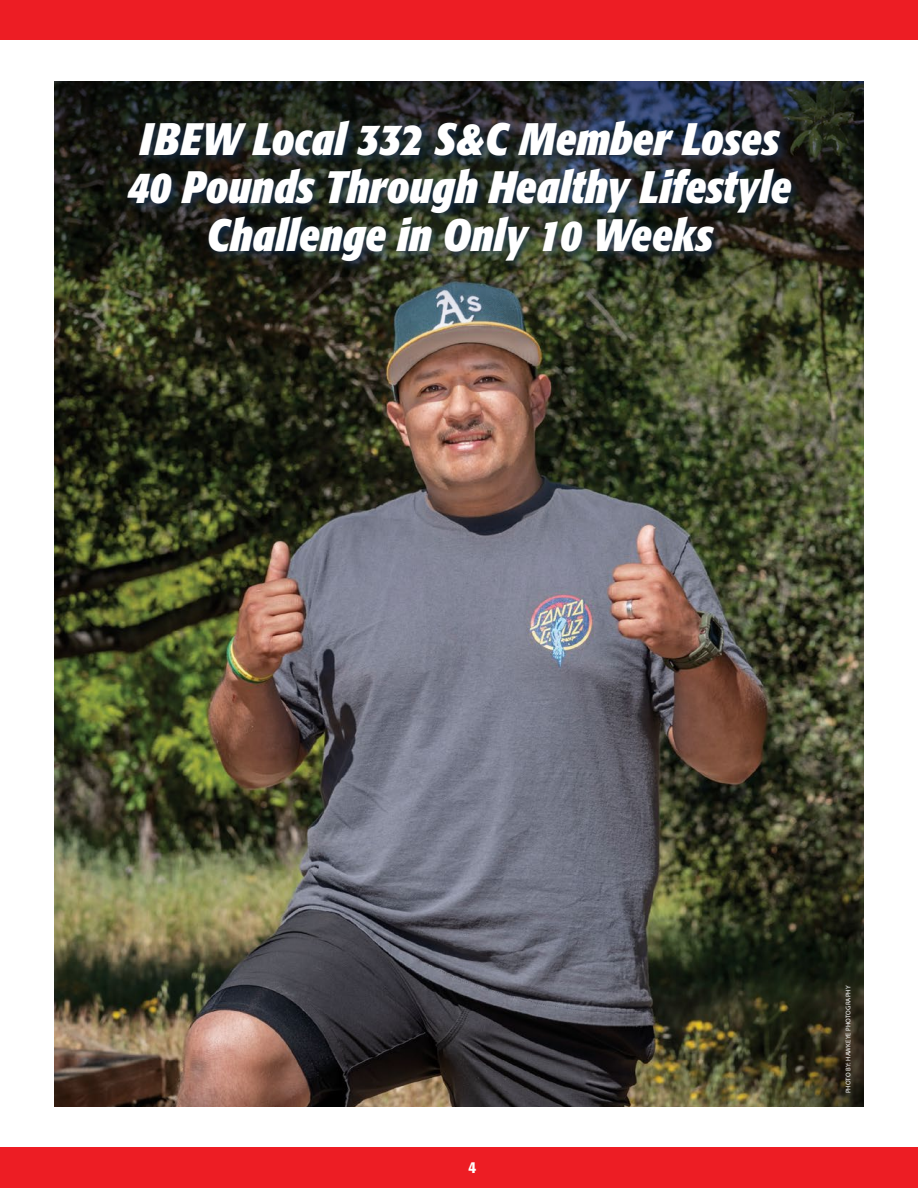
<style>
.page{position:relative;width:918px;height:1188px;background:#fff}
.page>*{position:absolute;margin:0;border:0;box-sizing:border-box;transform-origin:0 0}
.t1{font:italic 700 condensed 45px/48px "Formata";color:#fff;text-align:center}
.t2{font:500 condensed 16.5px "Formata";color:#fff}
.t3{font:6.75px "Myriad Pro";letter-spacing:.02em;color:#fff}
</style>
<div class="page">
<div style="left:0;top:1148px;width:918px;height:40px;background:#ed1d24"></div>
<div style="left:0;top:0;width:918px;height:40px;background:#ed1d24"></div>
<img style="left:54px;top:343px;width:810px;height:764px">
<img style="left:54px;top:81px;width:810px;height:262px">
<div style="left:122px;top:116px;width:681px;height:157px;background:#153257;opacity:.75"></div>
<svg style="left:783px;top:891px;width:81px;height:216px;background:#272717"></svg>
<p class="t1" style="left:127px;top:115px;width:666px">IBEW Local 332 S&amp;C Member Loses<br>40 Pounds Through Healthy Lifestyle<br>Challenge in Only 10 Weeks</p>
<p class="t2" style="left:469px;top:1157px;width:9px">4</p>
<p class="t3" style="left:844px;top:1093px;width:110px;rotate:-90deg">PHOTO BY: HAWKEYE PHOTOGRAPHY</p>
</div>
